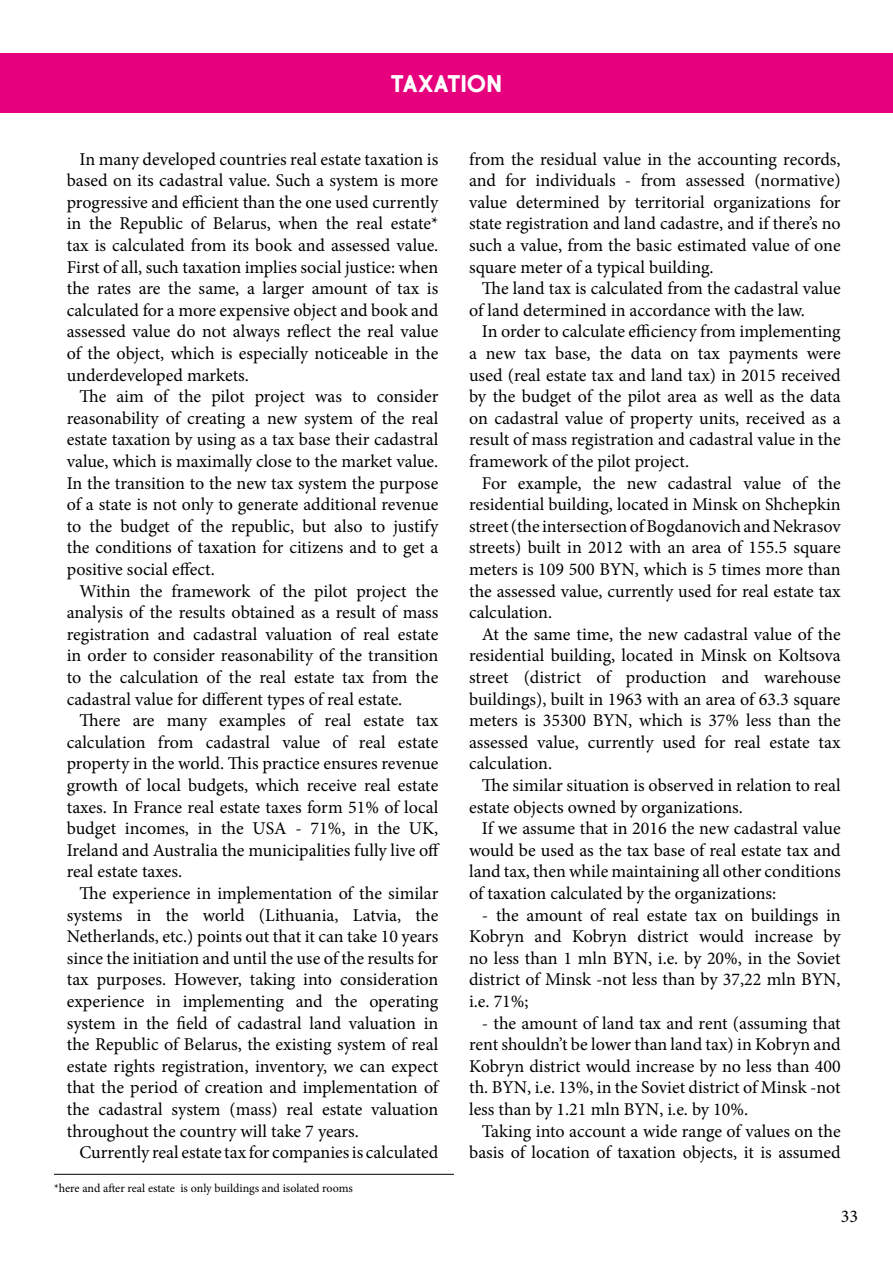
<style>
.page{position:relative;width:893px;height:1263px;background:#fff}
.page>*{position:absolute;margin:0;border:0;box-sizing:border-box;transform-origin:0 0}
.t1{font:700 24px "Market Fresh";color:#fff}
.t2{font:18px/21.6px "Minion Pro";color:#000;text-align:justify}
.t3{font:12px "Minion Pro";letter-spacing:-.005em;color:#000}
</style>
<div class="page">
<div style="left:0;top:53px;width:893px;height:60px;background:#e6007d"></div>
<hr style="left:54px;top:1174px;width:400px;height:1px;background:#000">
<h1 class="t1" style="left:391px;top:65px;width:113px">TAXATION</h1>
<p class="t2" style="left:67px;top:148px;width:373px;text-indent:13px">In many developed countries real estate taxation is based on its cadastral value. Such a system is more progressive and efficient than the one used currently in the Republic of Belarus, when the real estate* tax is calculated from its book and assessed value.<br>First of all, such taxation implies social justice: when the rates are the same, a larger amount of tax is calculated for a more expensive object and book and assessed value do not always reflect the real value of the object, which is especially noticeable in the underdeveloped markets.</p>
<p class="t2" style="left:67px;top:386px;width:373px;text-indent:13px">The aim of the pilot project was to consider reasonability of creating a new system of the real estate taxation by using as a tax base their cadastral value, which is maximally close to the market value.<br>In the transition to the new tax system the purpose of a state is not only to generate additional revenue to the budget of the republic, but also to justify the conditions of taxation for citizens and to get a positive social effect.</p>
<p class="t2" style="left:67px;top:580px;width:373px;text-indent:13px">Within the framework of the pilot project the analysis of the results obtained as a result of mass registration and cadastral valuation of real estate in order to consider reasonability of the transition to the calculation of the real estate tax from the cadastral value for different types of real estate.</p>
<p class="t2" style="left:67px;top:710px;width:375px;text-indent:13px">There are many examples of real estate tax calculation from cadastral value of real estate property in the world. This practice ensures revenue growth of local budgets, which receive real estate taxes. In France real estate taxes form 51% of local budget incomes, in the USA - 71%, in the UK, Ireland and Australia the municipalities fully live off real estate taxes.</p>
<p class="t2" style="left:67px;top:882px;width:373px;text-indent:13px">The experience in implementation of the similar systems in the world (Lithuania, Latvia, the Netherlands, etc.) points out that it can take 10 years since the initiation and until the use of the results for tax purposes. However, taking into consideration experience in implementing and the operating system in the field of cadastral land valuation in the Republic of Belarus, the existing system of real estate rights registration, inventory, we can expect that the period of creation and implementation of the cadastral system (mass) real estate valuation throughout the country will take 7 years.</p>
<p class="t2" style="left:80px;top:1142px;width:360px">Currently real estate tax for companies is calculated</p>
<p class="t3" style="left:54px;top:1180px;width:300px">*here and after real estate is only buildings and isolated rooms</p>
<p class="t2" style="left:469px;top:148px;width:373px">from the residual value in the accounting records, and for individuals - from assessed (normative) value determined by territorial organizations for state registration and land cadastre, and if there’s no such a value, from the basic estimated value of one square meter of a typical building.</p>
<p class="t2" style="left:469px;top:278px;width:373px;text-indent:13px">The land tax is calculated from the cadastral value of land determined in accordance with the law.</p>
<p class="t2" style="left:469px;top:321px;width:373px;text-indent:13px">In order to calculate efficiency from implementing a new tax base, the data on tax payments were used (real estate tax and land tax) in 2015 received by the budget of the pilot area as well as the data on cadastral value of property units, received as a result of mass registration and cadastral value in the framework of the pilot project.</p>
<p class="t2" style="left:469px;top:472px;width:373px;text-indent:13px">For example, the new cadastral value of the residential building, located in Minsk on Shchepkin street (the intersection of Bogdanovich and Nekrasov streets) built in 2012 with an area of 155.5 square meters is 109 500 BYN, which is 5 times more than the assessed value, currently used for real estate tax calculation.</p>
<p class="t2" style="left:469px;top:623px;width:373px;text-indent:13px">At the same time, the new cadastral value of the residential building, located in Minsk on Koltsova street (district of production and warehouse buildings), built in 1963 with an area of 63.3 square meters is 35300 BYN, which is 37% less than the assessed value, currently used for real estate tax calculation.</p>
<p class="t2" style="left:469px;top:774px;width:373px;text-indent:13px">The similar situation is observed in relation to real estate objects owned by organizations.</p>
<p class="t2" style="left:469px;top:818px;width:373px;text-indent:13px">If we assume that in 2016 the new cadastral value would be used as the tax base of real estate tax and land tax, then while maintaining all other conditions of taxation calculated by the organizations:</p>
<p class="t2" style="left:469px;top:904px;width:373px;text-indent:13px">- the amount of real estate tax on buildings in Kobryn and Kobryn district would increase by no less than 1 mln BYN, i.e. by 20%, in the Soviet district of Minsk -not less than by 37,22 mln BYN, i.e. 71%;</p>
<p class="t2" style="left:469px;top:1012px;width:373px;text-indent:13px">- the amount of land tax and rent (assuming that rent shouldn’t be lower than land tax) in Kobryn and Kobryn district would increase by no less than 400 th. BYN, i.e. 13%, in the Soviet district of Minsk -not less than by 1.21 mln BYN, i.e. by 10%.</p>
<p class="t2" style="left:469px;top:1120px;width:373px;text-align:right">Taking into account a wide range of values on the basis of location of taxation objects, it is assumed</p>
<p class="t2" style="left:841px;top:1205px;width:19px">33</p>
</div>
